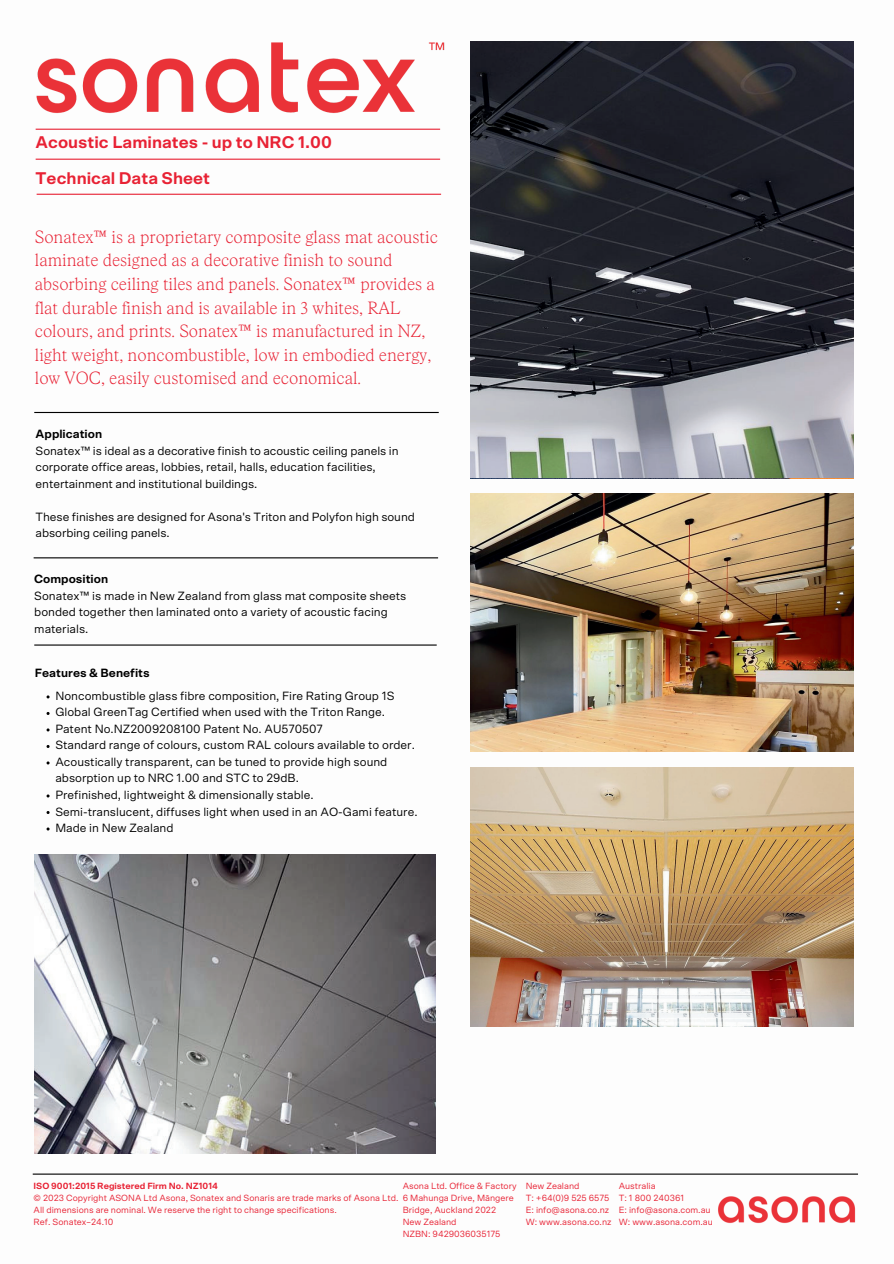
<style>
.page{position:relative;width:894px;height:1264px;background:#fff}
.page>*{position:absolute;margin:0;border:0;box-sizing:border-box;transform-origin:0 0}
.t1{font:100 16.95px/23.7px "Ryhmes Text";color:#e82234}
.t2{font:700 16.95px "Scto Grotesk A";color:#e82234}
.t3{font:12px/16.5px "Scto Grotesk A";color:#000}
.t4{font:700 12px "Scto Grotesk A";color:#000}
.t5{font:9px/12px "Scto Grotesk A";color:#e82234}
.t6{font:700 9px "Scto Grotesk A";color:#e82234}
</style>
<div class="page">
<hr style="left:34px;top:644px;width:402px;height:1px;background:#000">
<hr style="left:37px;top:194px;width:404px;height:1px;background:#e82234">
<hr style="left:34px;top:412px;width:404px;height:1px;background:#000">
<hr style="left:34px;top:557px;width:404px;height:1px;background:#000">
<img style="left:35px;top:41px;width:537px;height:119px">
<img style="left:470px;top:767px;width:382px;height:259px">
<img style="left:470px;top:42px;width:382px;height:435px">
<img style="left:470px;top:493px;width:382px;height:259px">
<img style="left:35px;top:854px;width:400px;height:299px">
<hr style="left:33px;top:1173px;width:824px;height:1px;background:#000">
<img style="left:718px;top:1196px;width:138px;height:28px">
<h1 class="t2" style="left:36px;top:132px;width:298px">Acoustic Laminates - up to NRC 1.00</h1>
<h1 class="t2" style="left:36px;top:168px;width:176px">Technical Data Sheet</h1>
<p class="t1" style="left:35px;top:224px;width:404px">Sonatex™ is a proprietary composite glass mat acoustic laminate designed as a decorative finish to sound absorbing ceiling tiles and panels. Sonatex™ provides a flat durable finish and is available in 3 whites, RAL colours, and prints. Sonatex™ is manufactured in NZ, light weight, noncombustible, low in embodied energy, low VOC, easily customised and economical.</p>
<p class="t4" style="left:36px;top:426px;width:68px">Application</p>
<p class="t3" style="left:36px;top:442px;width:364px">Sonatex™ is ideal as a decorative finish to acoustic ceiling panels in corporate office areas, lobbies, retail, halls, education facilities, entertainment and institutional buildings.</p>
<p class="t3" style="left:36px;top:508px;width:380px">These finishes are designed for Asona's Triton and Polyfon high sound absorbing ceiling panels.</p>
<p class="t4" style="left:34px;top:572px;width:75px">Composition</p>
<p class="t3" style="left:34px;top:587px;width:373px">Sonatex™ is made in New Zealand from glass mat composite sheets bonded together then laminated onto a variety of acoustic facing materials.</p>
<p class="t4" style="left:35px;top:666px;width:116px">Features &amp; Benefits</p>
<p class="t3" style="left:55px;top:687px;width:364px">Noncombustible glass fibre composition, Fire Rating Group 1S Global GreenTag Certified when used with the Triton Range.<br>Patent No.NZ2009208100 Patent No. AU570507<br>Standard range of colours, custom RAL colours available to order.<br>Acoustically transparent, can be tuned to provide high sound absorption up to NRC 1.00 and STC to 29dB.<br>Prefinished, lightweight &amp; dimensionally stable.<br>Semi-translucent, diffuses light when used in an AO-Gami feature.<br>Made in New Zealand</p>
<p class="t6" style="left:34px;top:1180px;width:186px">ISO 9001:2015 Registered Firm No. NZ1014</p>
<p class="t5" style="left:34px;top:1191px;width:366px">© 2023 Copyright ASONA Ltd Asona, Sonatex and Sonaris are trade marks of Asona Ltd.<br>All dimensions are nominal. We reserve the right to change specifications.<br>Ref. Sonatex–24.10</p>
<p class="t5" style="left:402px;top:1179px;width:115px">Asona Ltd. Office &amp; Factory<br>6 Mahunga Drive, Māngere<br>Bridge, Auckland 2022<br>New Zealand<br>NZBN: 9429036035175</p>
<p class="t5" style="left:525px;top:1179px;width:87px">New Zealand<br>T: +64(0)9 525 6575<br>E: info@asona.co.nz<br>W: www.asona.co.nz</p>
<p class="t5" style="left:618px;top:1179px;width:96px">Australia<br>T: 1 800 240361<br>E: info@asona.com.au<br>W: www.asona.com.au</p>
</div>
